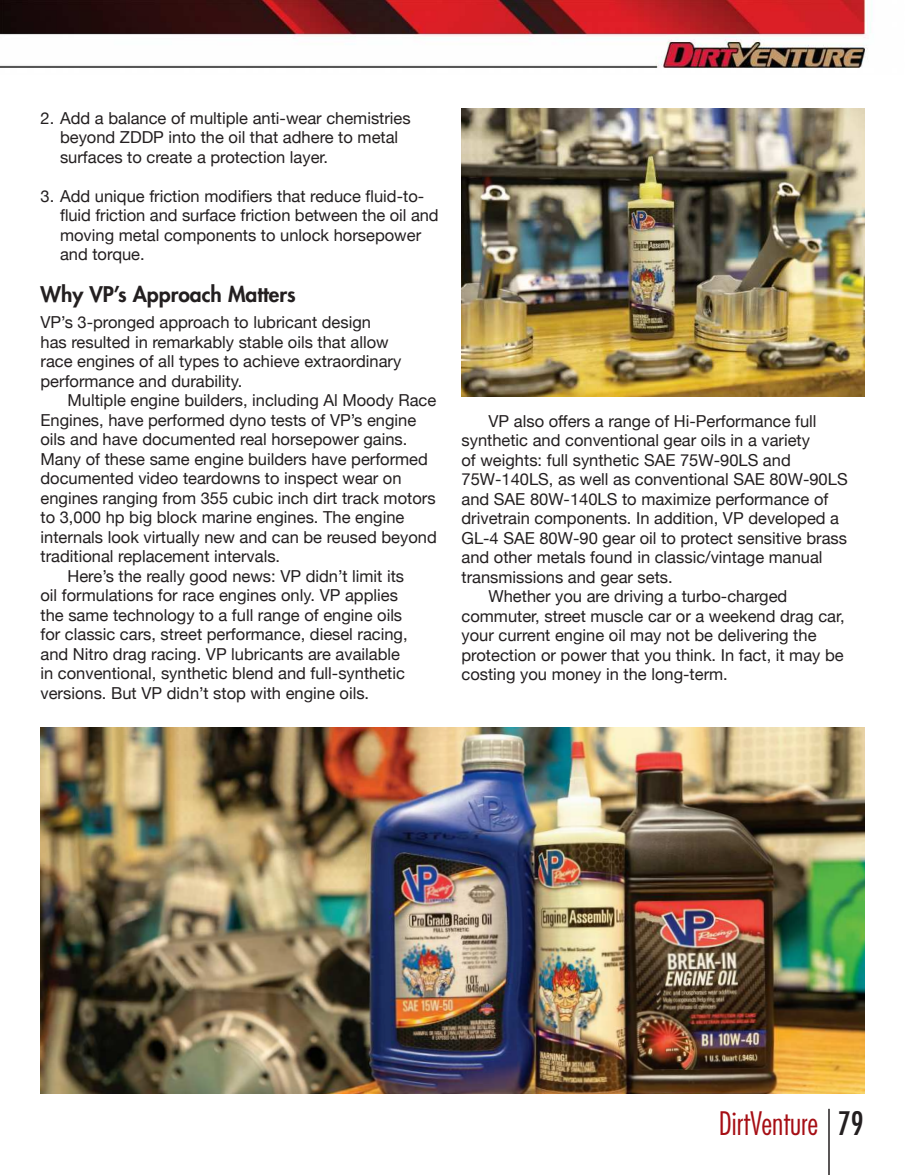
<style>
.page{position:relative;width:905px;height:1175px;background:#fff}
.page>*{position:absolute;margin:0;border:0;box-sizing:border-box;transform-origin:0 0}
.t1{font:300 condensed 31.5px "Futura";color:#a60e14}
.t2{font:800 21px "Futura";color:#231f20}
.t3{font:16.5px/19.5px "Helvetica Neue";color:#231f20}
.s1{font-weight:400;color:#231f20}
</style>
<div class="page">
<img style="left:0;top:0;width:872px;height:68px">
<img style="left:461px;top:108px;width:403px;height:288px">
<img style="left:40px;top:727px;width:824px;height:367px">
<hr style="left:828px;top:1108px;width:1px;height:66px;background:#231f20">
<p class="t3" style="left:60px;top:109px;width:352px;text-indent:-19px">2. Add a balance of multiple anti-wear chemistries beyond ZDDP into the oil that adhere to metal surfaces to create a protection layer.</p>
<p class="t3" style="left:60px;top:187px;width:380px;text-indent:-19px">3. Add unique friction modifiers that reduce fluid-to&shy;fluid friction and surface friction between the oil and moving metal components to unlock horsepower and torque.</p>
<p class="t2" style="left:40px;top:280px;width:257px">Why VP’s Approach Matters</p>
<p class="t3" style="left:40px;top:313px;width:362px">VP’s 3-pronged approach to lubricant design has resulted in remarkably stable oils that allow race engines of all types to achieve extraordinary performance and durability.</p>
<p class="t3" style="left:68px;top:391px;width:370px">Multiple engine builders, including Al Moody Race</p>
<p class="t3" style="left:40px;top:411px;width:377px">Engines, have performed dyno tests of VP’s engine</p>
<p class="t3" style="left:40px;top:430px;width:368px">oils and have documented real horsepower gains.</p>
<p class="t3" style="left:40px;top:450px;width:389px">Many of these same engine builders have performed</p>
<p class="t3" style="left:40px;top:469px;width:362px">documented video teardowns to inspect wear on</p>
<p class="t3" style="left:40px;top:489px;width:396px">engines ranging from 355 cubic inch dirt track motors</p>
<p class="t3" style="left:40px;top:508px;width:365px">to 3,000 hp big block marine engines. The engine</p>
<p class="t3" style="left:40px;top:528px;width:398px">internals look virtually new and can be reused beyond</p>
<p class="t3" style="left:40px;top:547px;width:241px">traditional replacement intervals.</p>
<p class="t3" style="left:68px;top:567px;width:338px">Here’s the really good news: VP didn’t limit its</p>
<p class="t3" style="left:40px;top:586px;width:359px">oil formulations for race engines only. VP applies</p>
<p class="t3" style="left:40px;top:606px;width:363px">the same technology to a full range of engine oils</p>
<p class="t3" style="left:40px;top:625px;width:368px">for classic cars, street performance, diesel racing,</p>
<p class="t3" style="left:40px;top:645px;width:361px">and Nitro drag racing. VP lubricants are available</p>
<p class="t3" style="left:40px;top:664px;width:366px">in conventional, synthetic blend and full-synthetic</p>
<p class="t3" style="left:40px;top:684px;width:330px">versions. But VP didn’t stop with engine oils.</p>
<p class="t3" style="left:488px;top:412px;width:329px">VP also offers a range of Hi-Performance full</p>
<p class="t3" style="left:461px;top:431px;width:350px">synthetic and conventional gear oils in a variety</p>
<p class="t3" style="left:461px;top:451px;width:331px">of weights: full synthetic SAE 75W-90LS and</p>
<p class="t3" style="left:461px;top:470px;width:388px">75W-140LS, as well as conventional SAE 80W-90LS</p>
<p class="t3" style="left:461px;top:490px;width:368px">and SAE 80W-140LS to maximize performance of</p>
<p class="t3" style="left:461px;top:509px;width:379px">drivetrain components. In addition, VP developed a</p>
<p class="t3" style="left:461px;top:529px;width:387px">GL-4 SAE 80W-90 gear oil to protect sensitive brass</p>
<p class="t3" style="left:461px;top:548px;width:362px">and other metals found in classic/vintage manual</p>
<p class="t3" style="left:461px;top:568px;width:213px">transmissions and gear sets.</p>
<p class="t3" style="left:488px;top:587px;width:300px">Whether you are driving a turbo-charged</p>
<p class="t3" style="left:461px;top:607px;width:384px">commuter, street muscle car or a weekend drag car,</p>
<p class="t3" style="left:461px;top:626px;width:356px">your current engine oil may not be delivering the</p>
<p class="t3" style="left:461px;top:646px;width:384px">protection or power that you think. In fact, it may be</p>
<p class="t3" style="left:461px;top:665px;width:268px">costing you money in the long-term.</p>
<h1 class="t1" style="left:719px;top:1103px;width:146px">DirtVenture <span class="s1">79</span></h1>
</div>
